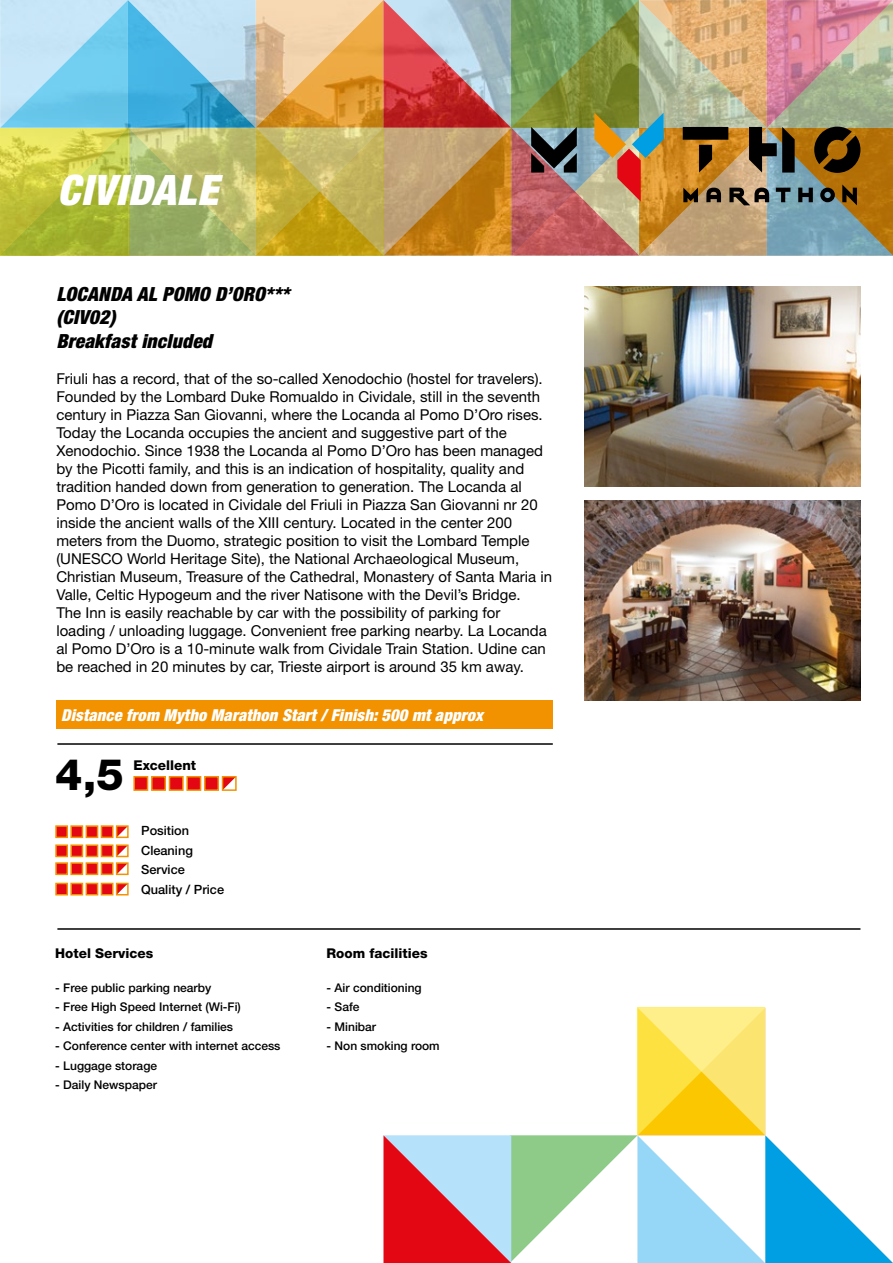
<style>
.page{position:relative;width:893px;height:1263px;background:#fff}
.page>*{position:absolute;margin:0;border:0;box-sizing:border-box;transform-origin:0 0}
.t1{font:800 43.5px "Helvetica Neue LT Std";color:#000}
.t2{font:italic 900 condensed 42px "Helvetica Neue LT Std";letter-spacing:.025em;color:#fff}
.t3{font:italic 900 condensed 19.5px/23.4px "Helvetica Neue LT Std";letter-spacing:.01em;color:#000}
.t4{font:italic 900 condensed 16.5px "Helvetica Neue LT Std";letter-spacing:.01em;color:#fff}
.t5{font:15px/18px "Helvetica Neue LT Std";color:#000}
.t6{font:800 13.5px "Helvetica Neue LT Std";color:#000}
.t7{font:500 12.75px/19.5px "Helvetica Neue LT Std";color:#000}
.t8{font:500 12px "Helvetica Neue LT Std";color:#000}
</style>
<div class="page">
<hr style="left:57px;top:743px;width:496px;height:2px;background:#000">
<hr style="left:57px;top:928px;width:803px;height:2px;background:#000">
<svg style="left:383px;top:1007px;width:510px;height:256px"></svg>
<div style="left:56px;top:701px;width:497px;height:28px;background:#f39200"></div>
<img style="left:0;top:0;width:893px;height:255px">
<div style="left:55px;top:825px;width:13px;height:13px;background:#e30613;border:2px solid #f39200"></div>
<div style="left:70px;top:825px;width:13px;height:13px;background:#e30613;border:2px solid #f39200"></div>
<div style="left:86px;top:825px;width:12px;height:13px;background:#e30613;border:2px solid #f39200"></div>
<div style="left:101px;top:825px;width:12px;height:13px;background:#e30613;border:2px solid #f39200"></div>
<div style="left:55px;top:844px;width:13px;height:13px;background:#e30613;border:2px solid #f39200"></div>
<div style="left:70px;top:844px;width:13px;height:13px;background:#e30613;border:2px solid #f39200"></div>
<div style="left:86px;top:844px;width:12px;height:13px;background:#e30613;border:2px solid #f39200"></div>
<div style="left:101px;top:844px;width:12px;height:13px;background:#e30613;border:2px solid #f39200"></div>
<svg style="left:119px;top:847px;width:7px;height:7px"></svg>
<div style="left:55px;top:862px;width:13px;height:13px;background:#e30613;border:2px solid #f39200"></div>
<div style="left:70px;top:862px;width:13px;height:13px;background:#e30613;border:2px solid #f39200"></div>
<div style="left:86px;top:862px;width:12px;height:13px;background:#e30613;border:2px solid #f39200"></div>
<div style="left:101px;top:862px;width:12px;height:13px;background:#e30613;border:2px solid #f39200"></div>
<svg style="left:119px;top:865px;width:7px;height:7px"></svg>
<div style="left:55px;top:883px;width:13px;height:12px;background:#e30613;border:2px solid #f39200"></div>
<div style="left:70px;top:883px;width:13px;height:12px;background:#e30613;border:2px solid #f39200"></div>
<div style="left:86px;top:883px;width:12px;height:12px;background:#e30613;border:2px solid #f39200"></div>
<div style="left:101px;top:883px;width:12px;height:12px;background:#e30613;border:2px solid #f39200"></div>
<div style="left:133px;top:776px;width:15px;height:15px;background:#e30613;border:2px solid #f39200"></div>
<div style="left:151px;top:776px;width:15px;height:15px;background:#e30613;border:2px solid #f39200"></div>
<div style="left:169px;top:776px;width:15px;height:15px;background:#e30613;border:2px solid #f39200"></div>
<div style="left:186px;top:776px;width:15px;height:15px;background:#e30613;border:2px solid #f39200"></div>
<svg style="left:119px;top:828px;width:7px;height:7px"></svg>
<div style="left:116px;top:844px;width:13px;height:13px;border:2px solid #f39200"></div>
<div style="left:116px;top:862px;width:13px;height:13px;border:2px solid #f39200"></div>
<div style="left:116px;top:825px;width:13px;height:13px;border:2px solid #f39200"></div>
<svg style="left:119px;top:886px;width:7px;height:6px"></svg>
<div style="left:116px;top:883px;width:13px;height:12px;border:2px solid #f39200"></div>
<div style="left:204px;top:776px;width:15px;height:15px;background:#e30613;border:2px solid #f39200"></div>
<svg style="left:225px;top:779px;width:9px;height:9px"></svg>
<div style="left:222px;top:776px;width:15px;height:15px;border:2px solid #f39200"></div>
<img style="left:584px;top:287px;width:276px;height:200px">
<img style="left:584px;top:501px;width:276px;height:199px">
<h2 class="t2" style="left:57px;top:165px;width:162px">CIVIDALE</h2>
<h3 class="t3" style="left:56px;top:282px;width:235px">LOCANDA AL POMO D’ORO*** (CIV02)<br>Breakfast included</h3>
<p class="t5" style="left:56px;top:369px;width:497px">Friuli has a record, that of the so-called Xenodochio (hostel for travelers).<br>Founded by the Lombard Duke Romualdo in Cividale, still in the seventh century in Piazza San Giovanni, where the Locanda al Pomo D’Oro rises.<br>Today the Locanda occupies the ancient and suggestive part of the Xenodochio. Since 1938 the Locanda al Pomo D’Oro has been managed by the Picotti family, and this is an indication of hospitality, quality and tradition handed down from generation to generation. The Locanda al Pomo D’Oro is located in Cividale del Friuli in Piazza San Giovanni nr 20 inside the ancient walls of the XIII century. Located in the center 200 meters from the Duomo, strategic position to visit the Lombard Temple (UNESCO World Heritage Site), the National Archaeological Museum, Christian Museum, Treasure of the Cathedral, Monastery of Santa Maria in Valle, Celtic Hypogeum and the river Natisone with the Devil’s Bridge.<br>The Inn is easily reachable by car with the possibility of parking for loading / unloading luggage. Convenient free parking nearby. La Locanda al Pomo D’Oro is a 10-minute walk from Cividale Train Station. Udine can be reached in 20 minutes by car, Trieste airport is around 35 km away.</p>
<p class="t4" style="left:61px;top:705px;width:423px">Distance from Mytho Marathon Start / Finish: 500 mt approx</p>
<h1 class="t1" style="left:55px;top:749px;width:70px">4,5</h1>
<p class="t6" style="left:133px;top:757px;width:64px">Excellent</p>
<p class="t7" style="left:141px;top:821px;width:84px">Position<br>Cleaning<br>Service<br>Quality / Price</p>
<p class="t6" style="left:55px;top:945px;width:100px">Hotel Services</p>
<p class="t8" style="left:55px;top:980px;width:158px">- Free public parking nearby</p>
<p class="t8" style="left:55px;top:1000px;width:187px">- Free High Speed Internet (Wi-Fi)</p>
<p class="t8" style="left:55px;top:1019px;width:179px">- Activities for children / families</p>
<p class="t8" style="left:55px;top:1039px;width:227px">- Conference center with internet access</p>
<p class="t8" style="left:55px;top:1058px;width:103px">- Luggage storage</p>
<p class="t8" style="left:55px;top:1078px;width:103px">- Daily Newspaper</p>
<p class="t6" style="left:327px;top:945px;width:102px">Room facilities</p>
<p class="t8" style="left:327px;top:980px;width:97px">- Air conditioning</p>
<p class="t8" style="left:327px;top:1000px;width:34px">- Safe</p>
<p class="t8" style="left:327px;top:1019px;width:51px">- Minibar</p>
<p class="t8" style="left:327px;top:1039px;width:115px">- Non smoking room</p>
</div>
